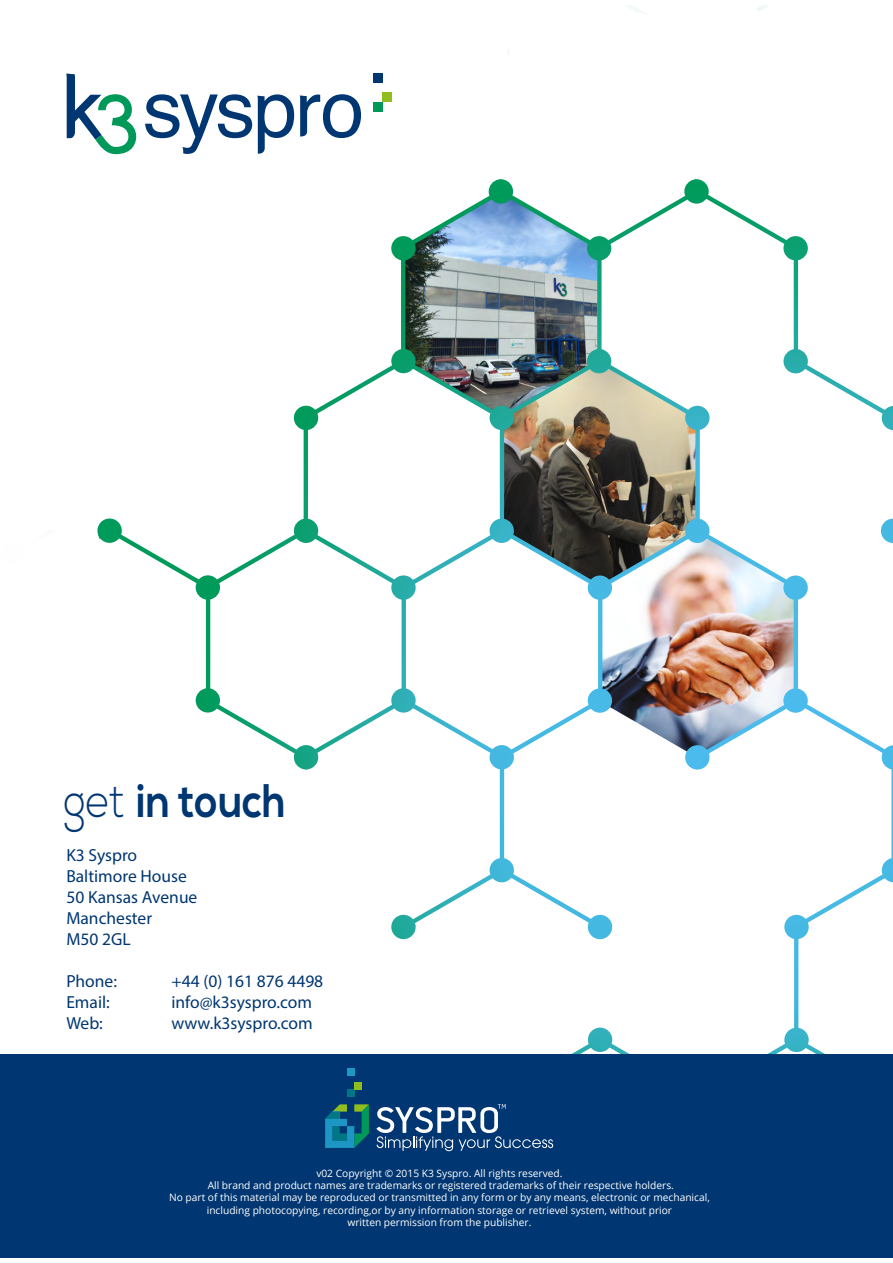
<style>
.page{position:relative;width:893px;height:1263px;background:#fff}
.page>*{position:absolute;margin:0;border:0;box-sizing:border-box;transform-origin:0 0}
.t1{font:700 46.95px "Nexa";color:#003671;scale:.87 1}
.t2{font:17.55px/21px "Myriad Pro";color:#003671}
.t3{font:10.2px/12.3px "Open Sans";color:#fff;text-align:center}
.s1{font-weight:300}
</style>
<div class="page">
<svg style="left:756px;top:5px;width:13px;height:7px"></svg>
<img style="left:97px;top:179px;width:697px;height:760px">
<svg style="left:627px;top:6px;width:20px;height:9px"></svg>
<div style="left:0;top:1054px;width:893px;height:204px;background:#003671"></div>
<div style="left:347px;top:1090px;width:7px;height:7px;background:#007784"></div>
<div style="left:354px;top:1082px;width:8px;height:8px;background:#91be1f"></div>
<div style="left:347px;top:1068px;width:7px;height:7px;background:#1d96c3"></div>
<svg style="left:325px;top:1104px;width:44px;height:44px"></svg>
<svg style="left:376px;top:1104px;width:177px;height:47px"></svg>
<svg style="left:66px;top:73px;width:70px;height:81px"></svg>
<div style="left:373px;top:102px;width:10px;height:10px;background:#009959"></div>
<div style="left:383px;top:93px;width:9px;height:9px;background:#91be1f"></div>
<div style="left:373px;top:74px;width:10px;height:9px;background:#003671"></div>
<svg style="left:300px;top:94px;width:61px;height:44px"></svg>
<svg style="left:145px;top:94px;width:149px;height:60px"></svg>
<h1 class="t1" style="left:64px;top:774px;width:257px"><span class="s1">get</span> in touch</h1>
<h2 class="t2" style="left:66px;top:845px;width:133px">K3 Syspro<br>Baltimore House<br>50 Kansas Avenue<br>Manchester<br>M50 2GL</h2>
<h2 class="t2" style="left:66px;top:971px;width:52px">Phone:</h2>
<h2 class="t2" style="left:171px;top:971px;width:153px">+44 (0) 161 876 4498</h2>
<h2 class="t2" style="left:66px;top:992px;width:45px">Email:</h2>
<h2 class="t2" style="left:171px;top:992px;width:142px">info@k3syspro.com</h2>
<h2 class="t2" style="left:66px;top:1013px;width:38px">Web:</h2>
<h2 class="t2" style="left:171px;top:1013px;width:143px">www.k3syspro.com</h2>
<p class="t3" style="left:169px;top:1167px;width:542px">v02 Copyright © 2015 K3 Syspro. All rights reserved.<br>All brand and product names are trademarks or registered trademarks of their respective holders.<br>No part of this material may be reproduced or transmitted in any form or by any means, electronic or mechanical, including photocopying, recording,or by any information storage or retrievel system, without prior<br>written permission from the publisher.</p>
</div>
